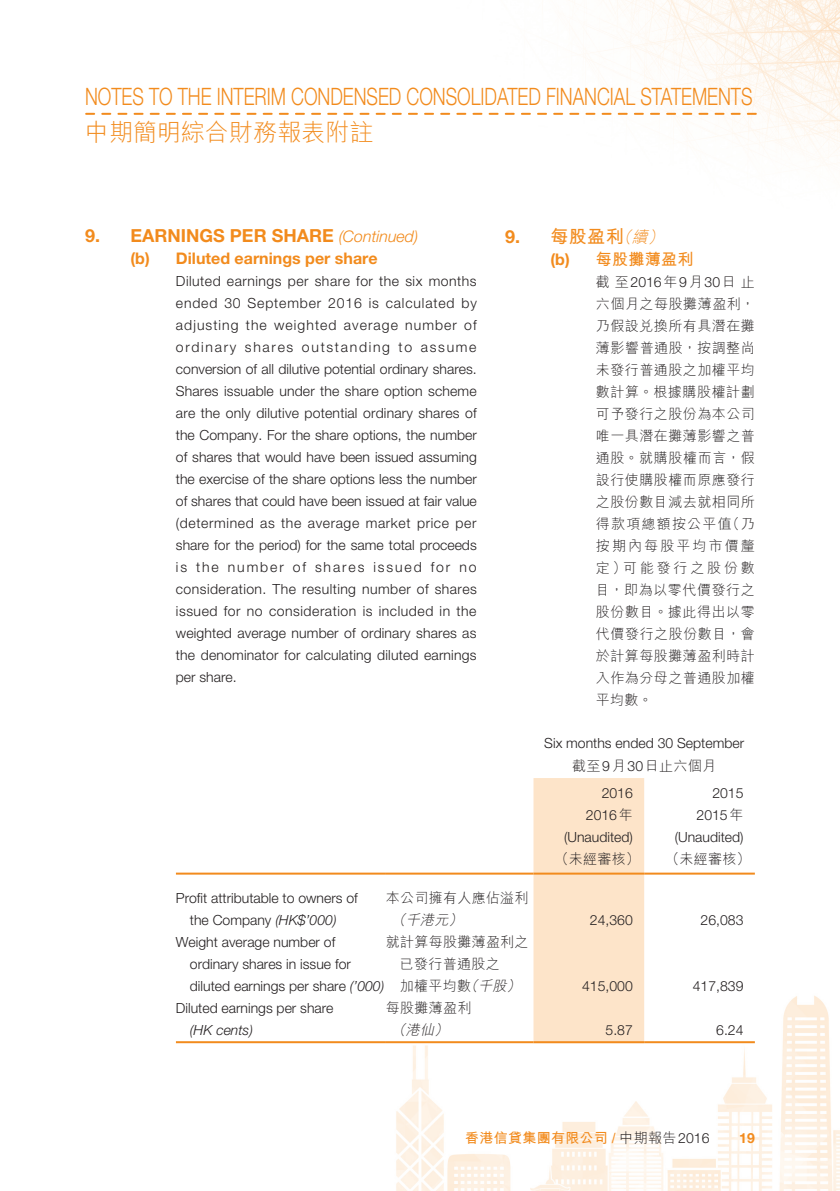
<style>
.page{position:relative;width:840px;height:1191px;background:#fff}
.page>*{position:absolute;margin:0;border:0;box-sizing:border-box;transform-origin:0 0}
.t1{font:300 24px "Helvetica Neue LT Std";color:#f28b1d;scale:.76 1}
.t2{font:300 24px "M Hei HK";color:#f28b1d}
._01_H1_E{font:700 18px "Helvetica Neue LT Std";color:#f28b1d}
._001_H1_C{font:700 18px "M Hei HK";color:#f28b1d}
._02_H2_E{font:700 16px "Helvetica Neue LT Std";color:#f28b1d}
._002_H2_C{font:700 16px "M Hei HK";letter-spacing:.02em;color:#f28b1d}
._00_txt_E{font:300 14px/22px "Helvetica Neue LT Std";letter-spacing:.015em;color:#231f20;text-align:justify}
._50_Table_txt{font:300 14px "Helvetica Neue LT Std";color:#231f20}
._000_txt_C{font:300 14px/22px "M Hei HK";letter-spacing:.035em;color:#231f20;text-align:justify}
._50_Table_txt-2{font:300 14px "M Hei HK";letter-spacing:.02em;color:#231f20}
.t3{font:700 14px "M Hei HK";letter-spacing:.02em;color:#f28b1d}
._50_Table_txt-3{font:italic 300 14px "M Hei HK";color:#231f20}
._50_Table_txt-4{font:italic 300 14px "Helvetica Neue LT Std";color:#231f20}
.t4{font:700 14px "Helvetica Neue LT Std";color:#f28b1d}
.s1{font-weight:300;font-style:italic;font-size:16px}
.s2{font-family:"Helvetica Neue LT Std"}
.s3{font-family:"M Hei HK"}
.s4{font-style:italic}
.s5{font-weight:300;color:#231f20}
.s6{font-family:"Helvetica Neue LT Std";font-weight:300;color:#231f20}
</style>
<div class="page">
<img style="left:85px;top:0;width:754px;height:1191px">
<svg style="left:86px;top:113px;width:669px;height:2px"></svg>
<div style="left:533px;top:778px;width:110px;height:263px;background:#fde4c9"></div>
<hr style="left:176px;top:872px;width:209px;height:2px;background:#f28b1d">
<hr style="left:385px;top:872px;width:148px;height:2px;background:#f28b1d">
<hr style="left:533px;top:872px;width:110px;height:2px;background:#f28b1d">
<hr style="left:643px;top:872px;width:111px;height:2px;background:#f28b1d">
<hr style="left:176px;top:1041px;width:209px;height:2px;background:#f28b1d">
<hr style="left:385px;top:1041px;width:148px;height:2px;background:#f28b1d">
<hr style="left:533px;top:1041px;width:110px;height:2px;background:#f28b1d">
<hr style="left:643px;top:1041px;width:111px;height:2px;background:#f28b1d">
<h1 class="t1" style="left:85px;top:82px;width:879px">NOTES TO THE INTERIM CONDENSED CONSOLIDATED FINANCIAL STATEMENTS</h1>
<h1 class="t2" style="left:85px;top:120px;width:289px">中期簡明綜合財務報表附註</h1>
<p class="_01_H1_E" style="left:85px;top:224px;width:334px">9. EARNINGS PER SHARE <span class="s1">(Continued)</span></p>
<p class="_02_H2_E" style="left:130px;top:248px;width:248px">(b) Diluted earnings per share</p>
<p class="_00_txt_E" style="left:176px;top:269px;width:302px">Diluted earnings per share for the six months ended 30 September 2016 is calculated by adjusting the weighted average number of ordinary shares outstanding to assume conversion of all dilutive potential ordinary shares.<br>Shares issuable under the share option scheme are the only dilutive potential ordinary shares of the Company. For the share options, the number of shares that would have been issued assuming the exercise of the share options less the number of shares that could have been issued at fair value (determined as the average market price per share for the period) for the same total proceeds is the number of shares issued for no consideration. The resulting number of shares issued for no consideration is included in the weighted average number of ordinary shares as the denominator for calculating diluted earnings per share.</p>
<p class="_001_H1_C" style="left:505px;top:223px;width:163px"><span class="s2">9.</span> 每股盈利<span class="s1">（續）</span></p>
<p class="_002_H2_C" style="left:550px;top:247px;width:144px"><span class="s2">(b)</span> 每股攤薄盈利</p>
<p class="_000_txt_C" style="left:595px;top:270px;width:160px">截至<span class="s2">2016</span>年<span class="s2">9</span>月<span class="s2">30</span>日止六個月之每股攤薄盈利，乃假設兌換所有具潛在攤薄影響普通股，按調整尚未發行普通股之加權平均數計算。根據購股權計劃可予發行之股份為本公司唯一具潛在攤薄影響之普通股。就購股權而言，假設行使購股權而原應發行之股份數目減去就相同所得款項總額按公平值（乃按期內每股平均市價釐定）可能發行之股份數目，即為以零代價發行之股份數目。據此得出以零代價發行之股份數目，會於計算每股攤薄盈利時計入作為分母之普通股加權平均數。</p>
<p class="_50_Table_txt" style="left:544px;top:734px;width:201px">Six months ended 30 September</p>
<p class="_50_Table_txt-2" style="left:572px;top:758px;width:145px">截至<span class="s2">9</span>月<span class="s2">30</span>日止六個月</p>
<p class="_50_Table_txt" style="left:601px;top:784px;width:33px">2016</p>
<p class="_50_Table_txt" style="left:712px;top:784px;width:33px">2015</p>
<p class="_50_Table_txt" style="left:585px;top:806px;width:48px">2016<span class="s3">年</span></p>
<p class="_50_Table_txt" style="left:696px;top:806px;width:48px">2015<span class="s3">年</span></p>
<p class="_50_Table_txt" style="left:563px;top:828px;width:70px">(Unaudited)</p>
<p class="_50_Table_txt" style="left:674px;top:828px;width:70px">(Unaudited)</p>
<p class="_50_Table_txt-2" style="left:554px;top:852px;width:86px">（未經審核）</p>
<p class="_50_Table_txt-2" style="left:665px;top:852px;width:86px">（未經審核）</p>
<p class="_50_Table_txt" style="left:176px;top:889px;width:183px">Profit attributable to owners of</p>
<p class="_50_Table_txt" style="left:190px;top:911px;width:148px">the Company <span class="s4">(HK$’000)</span></p>
<p class="_50_Table_txt-2" style="left:385px;top:891px;width:144px">本公司擁有人應佔溢利</p>
<p class="_50_Table_txt-3" style="left:391px;top:913px;width:75px">（千港元）</p>
<p class="_50_Table_txt" style="left:589px;top:911px;width:44px">24,360</p>
<p class="_50_Table_txt" style="left:700px;top:911px;width:44px">26,083</p>
<p class="_50_Table_txt-2" style="left:385px;top:935px;width:144px">就計算每股攤薄盈利之</p>
<p class="_50_Table_txt-2" style="left:399px;top:957px;width:101px">已發行普通股之</p>
<p class="_50_Table_txt-2" style="left:399px;top:979px;width:125px">加權平均數<span class="s4">（千股）</span></p>
<p class="_50_Table_txt" style="left:582px;top:977px;width:52px">415,000</p>
<p class="_50_Table_txt" style="left:692px;top:977px;width:52px">417,839</p>
<p class="_50_Table_txt" style="left:176px;top:933px;width:161px">Weight average number of</p>
<p class="_50_Table_txt" style="left:190px;top:955px;width:162px">ordinary shares in issue for</p>
<p class="_50_Table_txt" style="left:190px;top:977px;width:196px">diluted earnings per share <span class="s4">(’000)</span></p>
<p class="_50_Table_txt" style="left:176px;top:999px;width:159px">Diluted earnings per share</p>
<p class="_50_Table_txt-4" style="left:190px;top:1021px;width:64px">(HK cents)</p>
<p class="_50_Table_txt-2" style="left:385px;top:1001px;width:87px">每股攤薄盈利</p>
<p class="_50_Table_txt-3" style="left:391px;top:1023px;width:61px">（港仙）</p>
<p class="_50_Table_txt" style="left:605px;top:1021px;width:29px">5.87</p>
<p class="_50_Table_txt" style="left:715px;top:1021px;width:29px">6.24</p>
<p class="t3" style="left:465px;top:1127px;width:245px">香港信貸集團有限公司 / <span class="s5">中期報告</span><span class="s6">2016</span></p>
<p class="t4" style="left:738px;top:1129px;width:17px">19</p>
</div>
